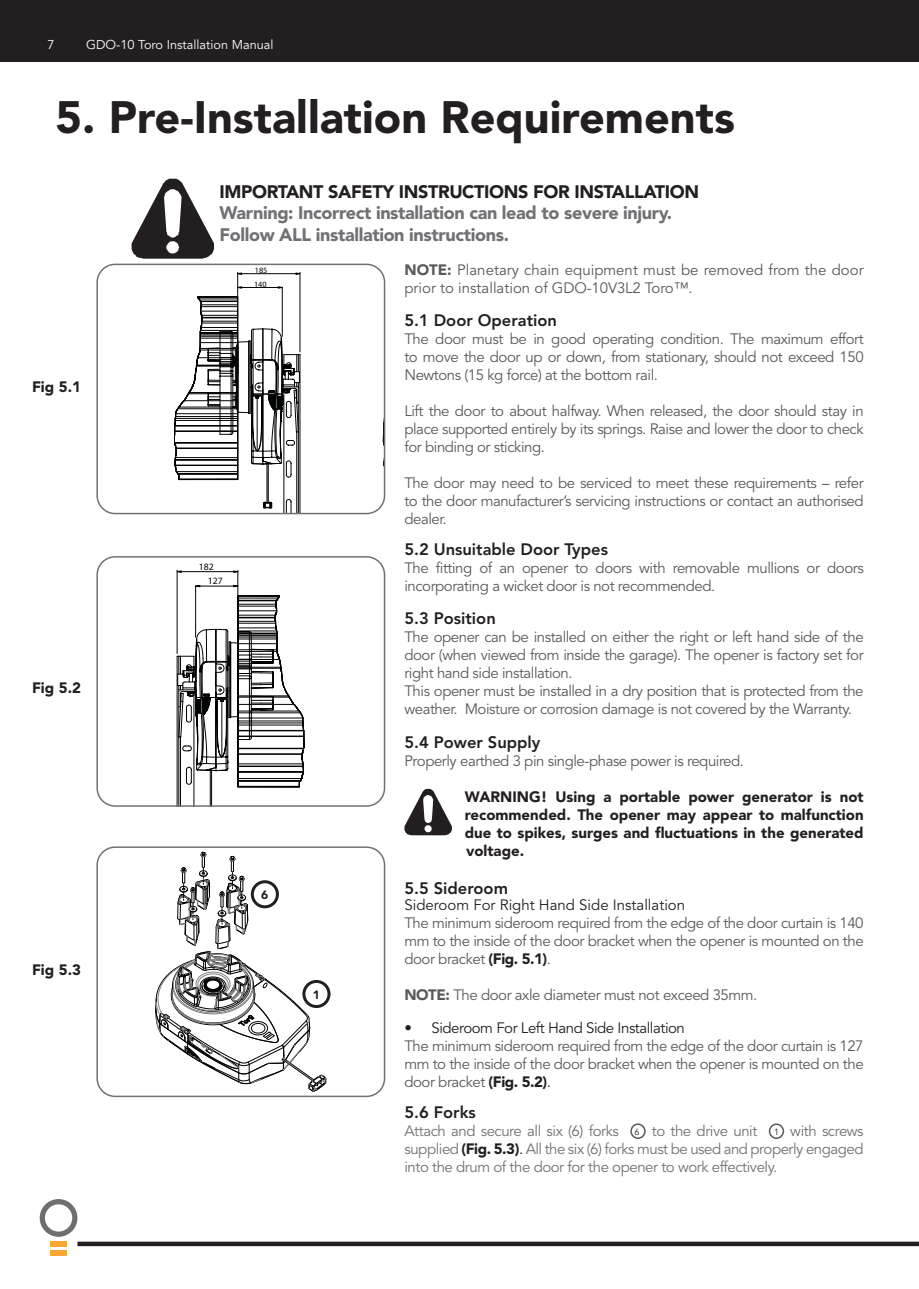
<style>
.page{position:relative;width:919px;height:1289px;background:#fff}
.page>*{position:absolute;margin:0;border:0;box-sizing:border-box;transform-origin:0 0}
.t1{font:900 45px "Avenir LT";color:#231f20}
.t2{font:900 18px/21.6px "Avenir LT";letter-spacing:-.02em;color:#717074}
.t3{font:900 18px "Avenir LT";letter-spacing:-.02em;color:#231f20}
.t4{font:800 16.5px "Avenir LT";color:#231f20}
.t5{font:15px/18px "Avenir LT";letter-spacing:-.03em;color:#58595b;text-align:justify}
.t6{font:15px/18px "Avenir LT";letter-spacing:-.03em;color:#717074;text-align:justify}
.t7{font:900 15px/18px "Avenir LT";color:#231f20;text-align:justify}
.t8{font:15px/18px "Avenir LT";color:#58595b}
.t9{font:15px "Avenir LT";color:#231f20}
.t10{font:15px "Avenir LT";letter-spacing:-.02em;color:#231f20}
.t11{font:12.75px "Avenir LT";color:#fff}
.t12{font:900 12px "Avenir LT";color:#231f20}
.t13{font:9.75px/13.6px "Myriad";color:#020304}
.t14{font:8.1px "Myriad";color:#020304}
.s1{font-weight:900}
.s2{font-weight:900;color:#231f20}
.s3{color:#231f20}
.s4{font-size:9px;color:#231f20}
</style>
<div class="page">
<div style="left:1px;top:1px;width:917px;height:61px;background:#231f20"></div>
<div style="left:77px;top:1241px;width:841px;height:5px;background:#231f20"></div>
<svg style="left:40px;top:1199px;width:37px;height:37px"></svg>
<div style="left:51px;top:1241px;width:16px;height:5px;background:#faa634"></div>
<div style="left:51px;top:1250px;width:16px;height:5px;background:#faa634"></div>
<div style="left:630px;top:1123px;width:15px;height:15px;border:2px solid #58595b;border-radius:50%"></div>
<div style="left:768px;top:1123px;width:16px;height:15px;border:2px solid #58595b;border-radius:50%"></div>
<hr style="left:300px;top:272px;width:1px;height:80px;background:#020304">
<svg style="left:174px;top:272px;width:126px;height:239px"></svg>
<div style="left:96px;top:263px;width:289px;height:251px;border:2px solid #717074;border-radius:18px"></div>
<svg style="left:177px;top:569px;width:128px;height:234px"></svg>
<div style="left:96px;top:556px;width:289px;height:250px;border:2px solid #717074;border-radius:18px"></div>
<svg style="left:156px;top:852px;width:170px;height:240px"></svg>
<div style="left:96px;top:846px;width:289px;height:251px;border:2px solid #717074;border-radius:18px"></div>
<svg style="left:404px;top:789px;width:48px;height:46px"></svg>
<svg style="left:131px;top:179px;width:83px;height:80px"></svg>
<div style="left:252px;top:881px;width:25px;height:25px;background:#fff;border-radius:50%"></div>
<div style="left:251px;top:880px;width:28px;height:28px;border:3px solid #231f20;border-radius:50%"></div>
<div style="left:304px;top:981px;width:25px;height:25px;background:#fff;border-radius:50%"></div>
<div style="left:302px;top:979px;width:28px;height:29px;border:3px solid #231f20;border-radius:50%"></div>
<p class="t11" style="left:48px;top:37px;width:9px">7</p>
<p class="t11" style="left:86px;top:37px;width:189px">GDO-10 Toro Installation Manual</p>
<h1 class="t1" style="left:55px;top:90px;width:681px">5. Pre-Installation Requirements</h1>
<p class="t7" style="left:32px;top:378px;width:50px">Fig 5.1</p>
<p class="t7" style="left:32px;top:678px;width:50px">Fig 5.2</p>
<p class="t7" style="left:32px;top:960px;width:50px">Fig 5.3</p>
<p class="t3" style="left:219px;top:181px;width:481px">IMPORTANT SAFETY INSTRUCTIONS FOR INSTALLATION</p>
<p class="t2" style="left:219px;top:202px;width:454px">Warning: Incorrect installation can lead to severe injury.<br>Follow ALL installation instructions.</p>
<p class="t8" style="left:404px;top:261px;width:460px"><span class="s1">NOTE:</span> Planetary chain equipment must be removed from the door prior to installation of GDO-10V3L2 Toro™.</p>
<p class="t4" style="left:404px;top:311px;width:154px">5.1 Door Operation</p>
<p class="t5" style="left:404px;top:330px;width:460px">The door must be in good operating condition. The maximum effort to move the door up or down, from stationary, should not exceed 150<br>Newtons (15 kg force) at the bottom rail.</p>
<p class="t5" style="left:404px;top:402px;width:461px">Lift the door to about halfway. When released, the door should stay in place supported entirely by its springs. Raise and lower the door to check for binding or sticking.</p>
<p class="t5" style="left:404px;top:474px;width:460px">The door may need to be serviced to meet these requirements – refer to the door manufacturer’s servicing instructions or contact an authorised dealer.</p>
<p class="t4" style="left:404px;top:539px;width:205px">5.2 Unsuitable Door Types</p>
<p class="t5" style="left:404px;top:559px;width:460px">The fitting of an opener to doors with removable mullions or doors incorporating a wicket door is not recommended.</p>
<p class="t4" style="left:404px;top:609px;width:93px">5.3 Position</p>
<p class="t5" style="left:404px;top:628px;width:461px;text-align:left">The opener can be installed on either the right or left hand side of the door (when viewed from inside the garage). The opener is factory set for right hand side installation.<br>This opener must be installed in a dry position that is protected from the weather. Moisture or corrosion damage is not covered by the Warranty.</p>
<p class="t4" style="left:404px;top:732px;width:137px">5.4 Power Supply</p>
<p class="t5" style="left:404px;top:752px;width:341px">Properly earthed 3 pin single-phase power is required.</p>
<p class="t7" style="left:464px;top:787px;width:400px">WARNING! Using a portable power generator is not recommended. The opener may appear to malfunction due to spikes, surges and fluctuations in the generated voltage.</p>
<p class="t4" style="left:404px;top:879px;width:105px">5.5 Sideroom</p>
<p class="t9" style="left:404px;top:896px;width:282px">Sideroom For Right Hand Side Installation</p>
<p class="t5" style="left:404px;top:914px;width:460px">The minimum sideroom required from the edge of the door curtain is 140 mm to the inside of the door bracket when the opener is mounted on the door bracket <span class="s2">(Fig. 5.1)</span>.</p>
<p class="t5" style="left:404px;top:986px;width:354px"><span class="s1">NOTE:</span> The door axle diameter must not exceed 35mm.</p>
<p class="t10" style="left:404px;top:1019px;width:282px">• Sideroom For Left Hand Side Installation</p>
<p class="t5" style="left:404px;top:1037px;width:460px">The minimum sideroom required from the edge of the door curtain is 127 mm to the inside of the door bracket when the opener is mounted on the door bracket <span class="s2">(Fig. 5.2)</span><span class="s3">.</span></p>
<p class="t4" style="left:404px;top:1102px;width:73px">5.6 Forks</p>
<p class="t6" style="left:404px;top:1121px;width:460px">Attach and secure all six (6) forks <span class="s4">6</span> to the drive unit <span class="s4">1</span> with screws supplied <span class="s2">(Fig. 5.3)</span><span class="s3">.</span> All the six (6) forks must be used and properly engaged into the drum of the door for the opener to work effectively.</p>
<p class="t14" style="left:255px;top:267px;width:14px">185</p>
<p class="t14" style="left:254px;top:280px;width:14px">140</p>
<p class="t13" style="left:208px;top:561px;width:16px;text-indent:-9px">182<br>127</p>
<p class="t12" style="left:261px;top:887px;width:9px">6</p>
<p class="t12" style="left:313px;top:987px;width:9px">1</p>
</div>
